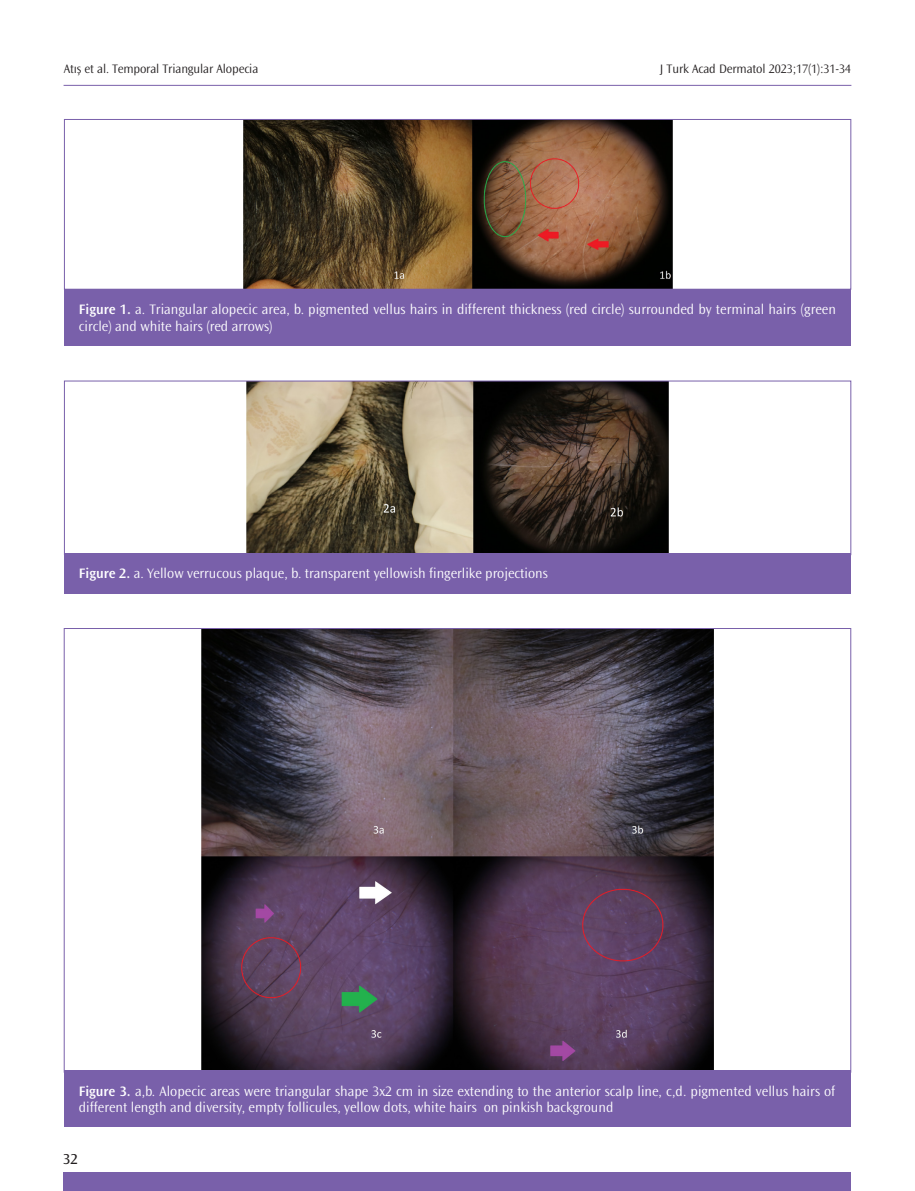
<style>
.page{position:relative;width:915px;height:1191px;background:#fff}
.page>*{position:absolute;margin:0;border:0;box-sizing:border-box;transform-origin:0 0}
.t1{font:15px "Ocean Sans Std";color:#231f20}
.RESİM-ALTI{font:300 14.25px/16.5px "Ocean Sans Std";color:#fff}
.t2{font:300 12.75px "Ocean Sans Std";letter-spacing:-.01em;color:#231f20}
.s1{font-weight:600}
</style>
<div class="page">
<hr style="left:64px;top:85px;width:787px;height:1px;background:#7960aa">
<div style="left:63px;top:1172px;width:787px;height:19px;background:#7960aa"></div>
<img style="left:246px;top:383px;width:422px;height:170px">
<div style="left:64px;top:553px;width:786px;height:40px;background:#7960aa"></div>
<img style="left:201px;top:630px;width:512px;height:440px">
<div style="left:64px;top:1070px;width:786px;height:57px;background:#7960aa"></div>
<img style="left:243px;top:121px;width:428px;height:166px">
<div style="left:64px;top:119px;width:786px;height:170px;border:1px solid #7960aa"></div>
<div style="left:64px;top:289px;width:786px;height:56px;background:#7960aa"></div>
<p class="t2" style="left:64px;top:61px;width:196px">Atış et al. Temporal Triangular Alopecia</p>
<p class="t2" style="left:659px;top:61px;width:193px">J Turk Acad Dermatol 2023;17(1):31-34</p>
<p class="RESİM-ALTI" style="left:79px;top:301px;width:758px"><span class="s1">Figure 1.</span> a. Triangular alopecic area, b. pigmented vellus hairs in different thickness (red circle) surrounded by terminal hairs (green circle) and white hairs (red arrows)</p>
<p class="RESİM-ALTI" style="left:79px;top:565px;width:470px"><span class="s1">Figure 2.</span> a. Yellow verrucous plaque, b. transparent yellowish fingerlike projections</p>
<p class="RESİM-ALTI" style="left:79px;top:1083px;width:757px"><span class="s1">Figure 3.</span> a,b. Alopecic areas were triangular shape 3x2 cm in size extending to the anterior scalp line, c,d. pigmented vellus hairs of different length and diversity, empty follicules, yellow dots, white hairs on pinkish background</p>
<p class="t1" style="left:63px;top:1150px;width:16px">32</p>
</div>
